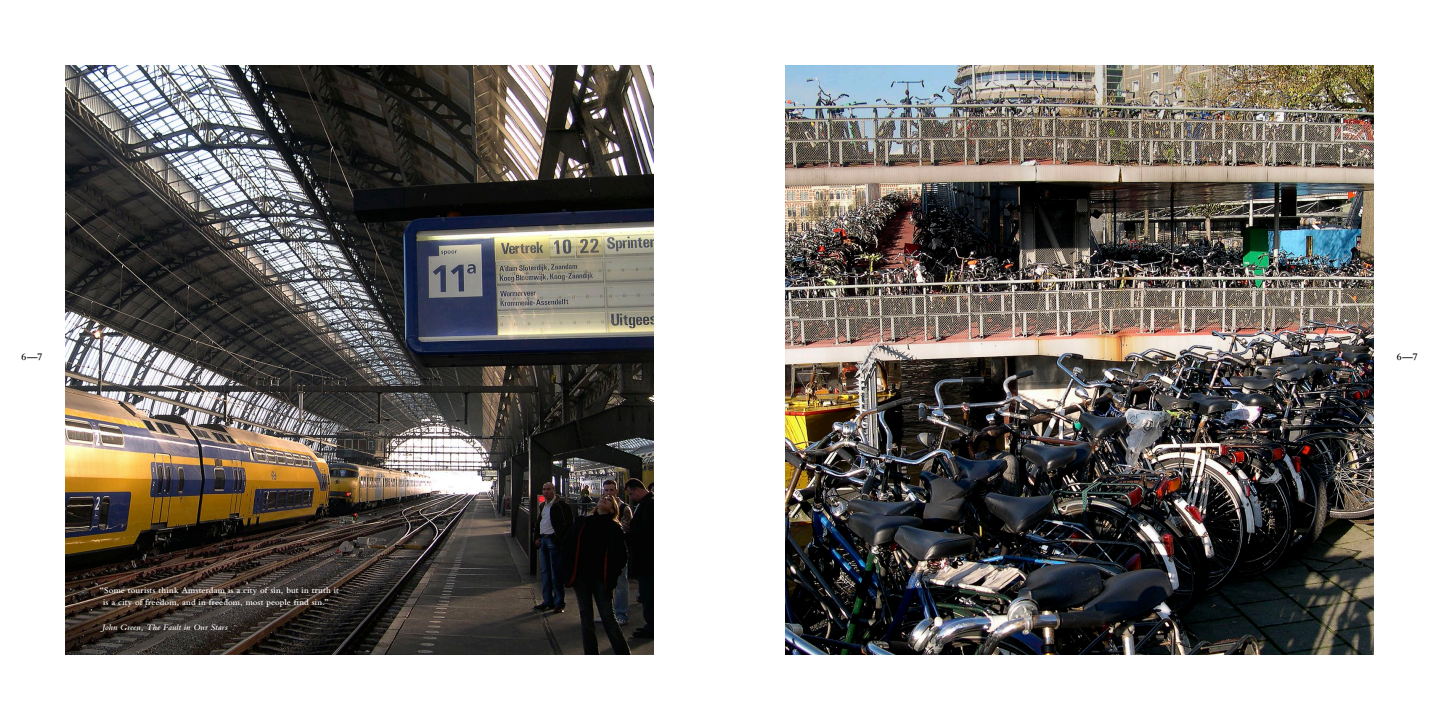
<style>
.page{position:relative;width:1439px;height:720px;background:#fff}
.page>*{position:absolute;margin:0;border:0;box-sizing:border-box;transform-origin:0 0}
.t1{font:600 10.5px "Bembo Std";color:#000}
.t2{font:600 8.75px/12.2px "Bembo Std";letter-spacing:.01em;color:#fff}
.t3{font:italic 600 8.75px "Bembo Std";letter-spacing:.01em;color:#fff}
</style>
<div class="page">
<img style="left:785px;top:66px;width:588px;height:588px">
<img style="left:66px;top:66px;width:588px;height:588px">
<p class="t1" style="left:21px;top:351px;width:23px">6—7</p>
<p class="t1" style="left:1396px;top:351px;width:23px">6—7</p>
<p class="t2" style="left:103px;top:584px;width:237px;text-indent:-3px">“Some tourists think Amsterdam is a city of sin, but in truth it is a city of freedom, and in freedom, most people find sin.”</p>
<p class="t3" style="left:102px;top:622px;width:127px">John Green, The Fault in Our Stars</p>
</div>
